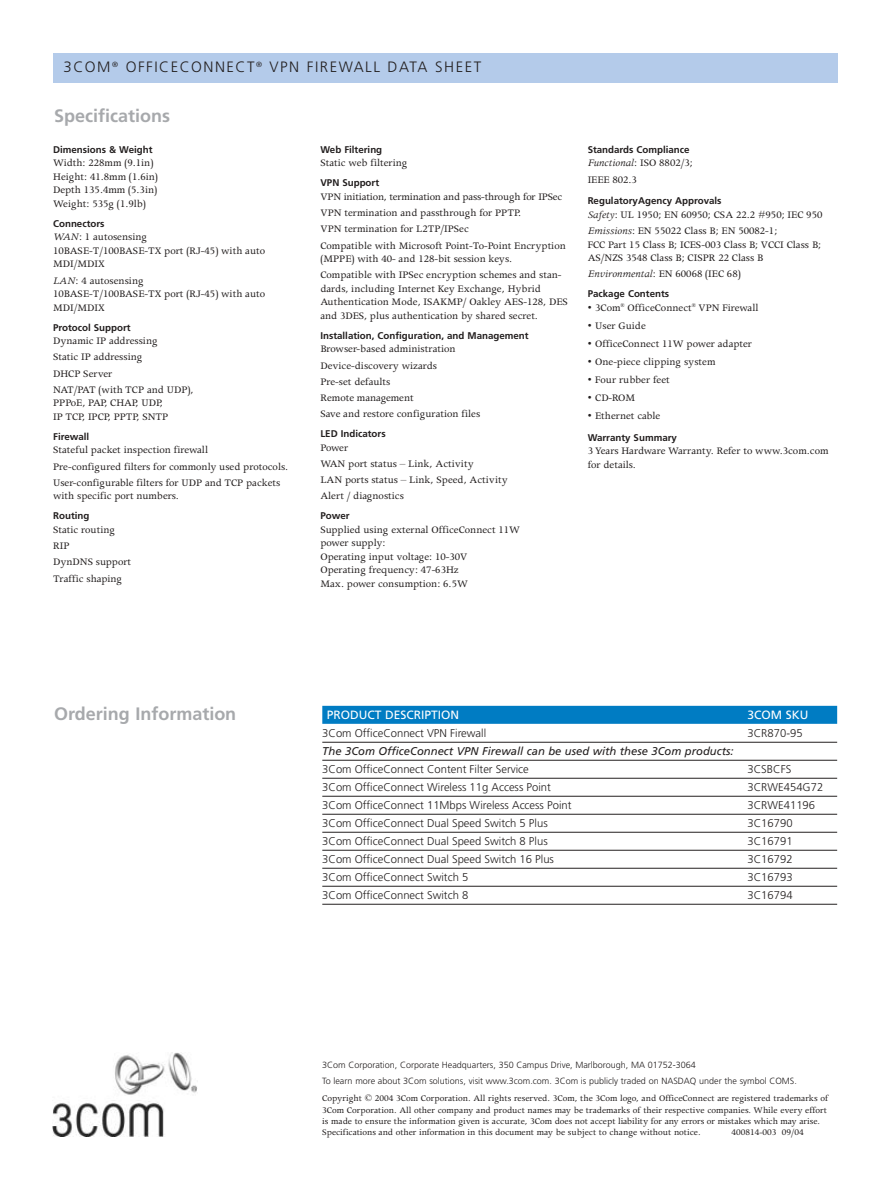
<style>
.page{position:relative;width:891px;height:1188px;background:#fff}
.page>*{position:absolute;margin:0;border:0;box-sizing:border-box;transform-origin:0 0}
.t1{font:700 18px "Frutiger";color:#a7a9ac}
.t2{font:300 15px "Frutiger";letter-spacing:.1em;color:#231f1f}
.t3{font:12px "Frutiger";color:#fff}
.t4{font:11.25px/16.2px "Apollo";color:#231f1f}
.t5{font:300 11.25px "Frutiger";color:#231f1f}
.t6{font:italic 11.25px "Frutiger";color:#231f1f}
.t7{font:9.75px/11.2px "Apollo";color:#231f1f}
.t8{font:700 9.75px "Frutiger";color:#231f1f}
.t9{font:300 9px/16.5px "Frutiger";color:#231f1f}
.s1{font-style:italic}
</style>
<div class="page">
<img style="left:53px;top:1052px;width:145px;height:84px">
<div style="left:53px;top:53px;width:785px;height:30px;background:#b4cbea"></div>
<div style="left:322px;top:706px;width:515px;height:18px;background:#007cc3"></div>
<hr style="left:322px;top:742px;width:515px;height:1px;background:#231f1f">
<hr style="left:322px;top:760px;width:515px;height:1px;background:#231f1f">
<hr style="left:322px;top:778px;width:515px;height:1px;background:#231f1f">
<hr style="left:322px;top:796px;width:515px;height:1px;background:#231f1f">
<hr style="left:322px;top:814px;width:515px;height:1px;background:#231f1f">
<hr style="left:322px;top:832px;width:515px;height:1px;background:#231f1f">
<hr style="left:322px;top:850px;width:515px;height:1px;background:#231f1f">
<hr style="left:322px;top:868px;width:515px;height:1px;background:#231f1f">
<hr style="left:322px;top:886px;width:515px;height:1px;background:#231f1f">
<hr style="left:322px;top:904px;width:515px;height:1px;background:#231f1f">
<h2 class="t2" style="left:64px;top:61px;width:419px">3COM<sup>®</sup> OFFICECONNECT<sup>®</sup> VPN FIREWALL DATA SHEET</h2>
<h1 class="t1" style="left:54px;top:108px;width:117px">Specifications</h1>
<p class="t8" style="left:53px;top:146px;width:101px">Dimensions &amp; Weight</p>
<p class="t4" style="left:53px;top:158px;width:106px;line-height:13.5px">Width: 228mm (9.1in)<br>Height: 41.8mm (1.6in)<br>Depth 135.4mm (5.3in)<br>Weight: 535g (1.9lb)</p>
<p class="t8" style="left:53px;top:220px;width:53px">Connectors</p>
<p class="t4" style="left:53px;top:232px;width:214px;line-height:13.5px"><span class="s1">WAN</span>: 1 autosensing<br>10BASE-T/100BASE-TX port (RJ-45) with auto<br>MDI/MDIX</p>
<p class="t4" style="left:53px;top:275px;width:214px;line-height:13.5px"><span class="s1">LAN</span>: 4 autosensing<br>10BASE-T/100BASE-TX port (RJ-45) with auto<br>MDI/MDIX</p>
<p class="t8" style="left:53px;top:323px;width:79px">Protocol Support</p>
<p class="t4" style="left:53px;top:334px;width:142px">Dynamic IP addressing<br>Static IP addressing<br>DHCP Server<br>NAT/PAT (with TCP and UDP),</p>
<p class="t4" style="left:53px;top:398px;width:117px;line-height:13.5px">PPPoE, PAP, CHAP, UDP,<br>IP TCP, IPCP, PPTP, SNTP</p>
<p class="t8" style="left:53px;top:433px;width:38px">Firewall</p>
<p class="t4" style="left:53px;top:443px;width:236px">Stateful packet inspection firewall<br>Pre-configured filters for commonly used protocols.<br>User-configurable filters for UDP and TCP packets</p>
<p class="t4" style="left:53px;top:489px;width:127px">with specific port numbers.</p>
<p class="t8" style="left:53px;top:512px;width:38px">Routing</p>
<p class="t4" style="left:53px;top:523px;width:80px">Static routing<br>RIP<br>DynDNS support<br>Traffic shaping</p>
<p class="t8" style="left:320px;top:146px;width:63px">Web Filtering</p>
<p class="t4" style="left:320px;top:156px;width:89px">Static web filtering</p>
<p class="t8" style="left:320px;top:179px;width:60px">VPN Support</p>
<p class="t4" style="left:320px;top:190px;width:247px">VPN initiation, termination and pass-through for IPSec VPN termination and passthrough for PPTP.<br>VPN termination for L2TP/IPSec<br>Compatible with Microsoft Point-To-Point Encryption</p>
<p class="t4" style="left:320px;top:252px;width:243px">(MPPE) with 40- and 128-bit session keys.<br>Compatible with IPSec encryption schemes and stan-</p>
<p class="t4" style="left:320px;top:283px;width:249px;line-height:13.5px">dards, including Internet Key Exchange, Hybrid<br>Authentication Mode, ISAKMP/ Oakley AES-128, DES and 3DES, plus authentication by shared secret.</p>
<p class="t8" style="left:320px;top:332px;width:210px">Installation, Configuration, and Management</p>
<p class="t4" style="left:320px;top:342px;width:161px">Browser-based administration<br>Device-discovery wizards<br>Pre-set defaults<br>Remote management<br>Save and restore configuration files</p>
<p class="t8" style="left:320px;top:430px;width:67px">LED Indicators</p>
<p class="t4" style="left:320px;top:441px;width:189px">Power<br>WAN port status – Link, Activity<br>LAN ports status – Link, Speed, Activity<br>Alert / diagnostics</p>
<p class="t8" style="left:320px;top:512px;width:31px">Power</p>
<p class="t4" style="left:320px;top:524px;width:201px;line-height:13.5px">Supplied using external OfficeConnect 11W power supply:<br>Operating input voltage: 10-30V<br>Operating frequency: 47-63Hz<br>Max. power consumption: 6.5W</p>
<p class="t8" style="left:588px;top:146px;width:103px">Standards Compliance</p>
<p class="t4" style="left:588px;top:156px;width:107px"><span class="s1">Functional</span>: ISO 8802/3;<br>IEEE 802.3</p>
<p class="t8" style="left:588px;top:197px;width:135px">RegulatoryAgency Approvals</p>
<p class="t4" style="left:588px;top:208px;width:236px"><span class="s1">Safety</span>: UL 1950; EN 60950; CSA 22.2 #950; IEC 950<br><span class="s1">Emissions</span>: EN 55022 Class B; EN 50082-1;</p>
<p class="t4" style="left:588px;top:239px;width:235px;line-height:13.5px">FCC Part 15 Class B; ICES-003 Class B; VCCI Class B;<br>AS/NZS 3548 Class B; CISPR 22 Class B</p>
<p class="t4" style="left:588px;top:267px;width:155px"><span class="s1">Environmental</span>: EN 60068 (IEC 68)</p>
<p class="t8" style="left:588px;top:290px;width:83px">Package Contents</p>
<p class="t4" style="left:588px;top:301px;width:172px">• 3Com<sup>®</sup> OfficeConnect<sup>®</sup> VPN Firewall</p>
<p class="t4" style="left:588px;top:319px;width:60px">• User Guide</p>
<p class="t4" style="left:588px;top:337px;width:166px">• OfficeConnect 11W power adapter</p>
<p class="t4" style="left:588px;top:355px;width:129px">• One-piece clipping system</p>
<p class="t4" style="left:588px;top:373px;width:84px">• Four rubber feet</p>
<p class="t4" style="left:588px;top:391px;width:49px">• CD-ROM</p>
<p class="t4" style="left:588px;top:409px;width:74px">• Ethernet cable</p>
<p class="t8" style="left:588px;top:434px;width:91px">Warranty Summary</p>
<p class="t4" style="left:588px;top:446px;width:242px;line-height:13.5px">3 Years Hardware Warranty. Refer to www.3com.com for details.</p>
<h1 class="t1" style="left:54px;top:707px;width:184px">Ordering Information</h1>
<p class="t3" style="left:327px;top:710px;width:134px">PRODUCT DESCRIPTION</p>
<p class="t3" style="left:748px;top:710px;width:62px">3COM SKU</p>
<p class="t5" style="left:322px;top:729px;width:165px">3Com OfficeConnect VPN Firewall</p>
<p class="t5" style="left:748px;top:729px;width:57px">3CR870-95</p>
<p class="t6" style="left:322px;top:747px;width:413px">The 3Com OfficeConnect VPN Firewall can be used with these 3Com products:</p>
<p class="t5" style="left:322px;top:765px;width:208px">3Com OfficeConnect Content Filter Service</p>
<p class="t5" style="left:748px;top:765px;width:45px">3CSBCFS</p>
<p class="t5" style="left:322px;top:783px;width:230px">3Com OfficeConnect Wireless 11g Access Point</p>
<p class="t5" style="left:748px;top:783px;width:77px">3CRWE454G72</p>
<p class="t5" style="left:322px;top:801px;width:251px">3Com OfficeConnect 11Mbps Wireless Access Point</p>
<p class="t5" style="left:748px;top:801px;width:69px">3CRWE41196</p>
<p class="t5" style="left:322px;top:819px;width:227px">3Com OfficeConnect Dual Speed Switch 5 Plus</p>
<p class="t5" style="left:748px;top:819px;width:47px">3C16790</p>
<p class="t5" style="left:322px;top:837px;width:227px">3Com OfficeConnect Dual Speed Switch 8 Plus</p>
<p class="t5" style="left:748px;top:837px;width:47px">3C16791</p>
<p class="t5" style="left:322px;top:855px;width:233px">3Com OfficeConnect Dual Speed Switch 16 Plus</p>
<p class="t5" style="left:748px;top:855px;width:47px">3C16792</p>
<p class="t5" style="left:322px;top:873px;width:148px">3Com OfficeConnect Switch 5</p>
<p class="t5" style="left:748px;top:873px;width:47px">3C16793</p>
<p class="t5" style="left:322px;top:891px;width:148px">3Com OfficeConnect Switch 8</p>
<p class="t5" style="left:748px;top:891px;width:47px">3C16794</p>
<p class="t9" style="left:322px;top:1057px;width:476px">3Com Corporation, Corporate Headquarters, 350 Campus Drive, Marlborough, MA 01752-3064<br>To learn more about 3Com solutions, visit www.3com.com. 3Com is publicly traded on NASDAQ under the symbol COMS.</p>
<p class="t7" style="left:322px;top:1094px;width:508px">Copyright © 2004 3Com Corporation. All rights reserved. 3Com, the 3Com logo, and OfficeConnect are registered trademarks of 3Com Corporation. All other company and product names may be trademarks of their respective companies. While every effort is made to ensure the information given is accurate, 3Com does not accept liability for any errors or mistakes which may arise.<br>Specifications and other information in this document may be subject to change without notice.</p>
<p class="t7" style="left:731px;top:1128px;width:74px">400814-003 09/04</p>
</div>
